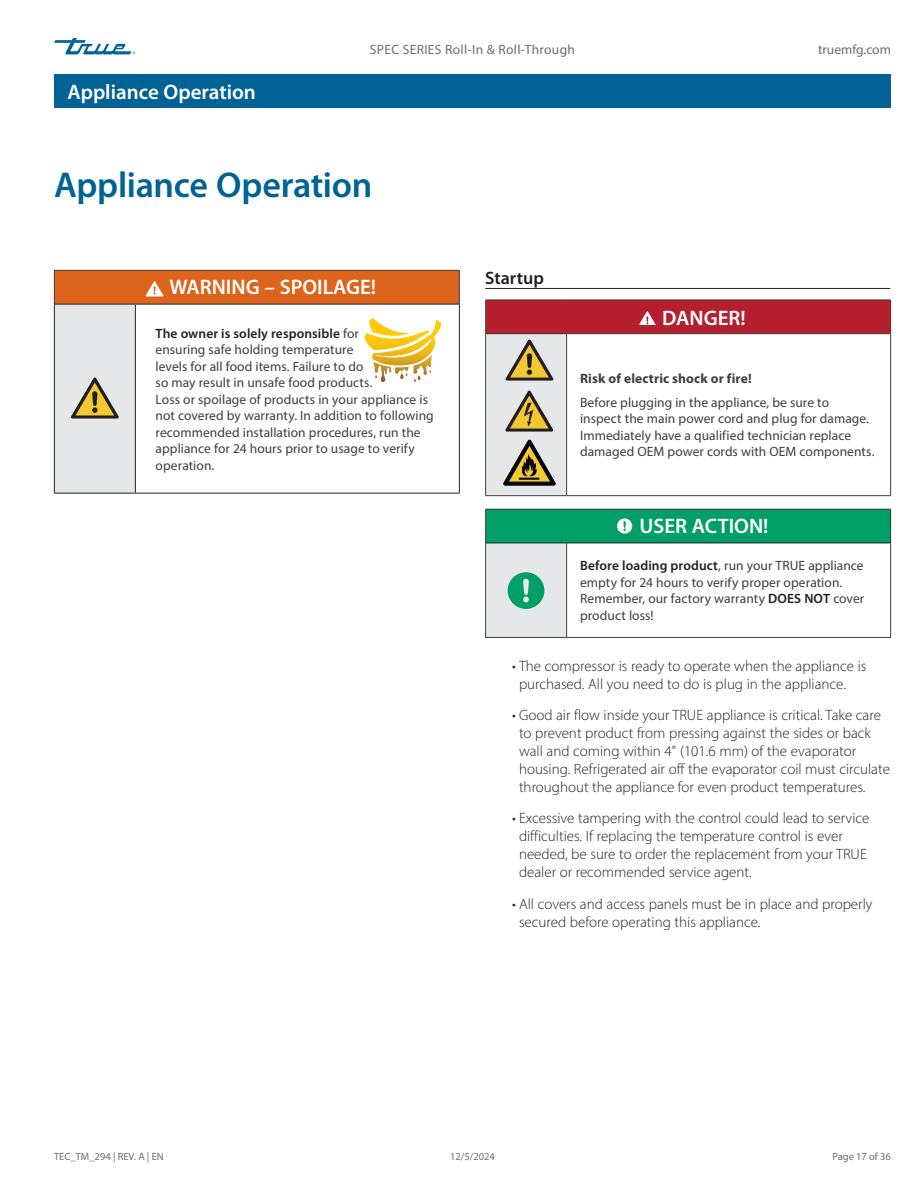
<style>
.page{position:relative;width:918px;height:1188px;background:#fff}
.page>*{position:absolute;margin:0;border:0;box-sizing:border-box;transform-origin:0 0}
.Table_text{font:600 36px "Myriad Pro";letter-spacing:-.01em;color:#016395}
.Table_title_bar{font:600 21px "Myriad Pro";color:#fff}
.Title_bar_Page_header{font:600 21px "Myriad Pro";color:#fff}
.Subhead_underscore_H1{font:600 18px "Myriad Pro";color:#231f20}
.t1{font:300 15px/18px "Myriad Pro";color:#231f20}
.Table_text-2{font:13.5px/16.5px "Myriad Pro";letter-spacing:.005em;color:#3e3e3f}
.t2{font:13.5px "Myriad Pro";letter-spacing:.025em;color:#6c6d70}
.Table_text_BOLD{font:700 13.5px "Myriad Pro";letter-spacing:.01em;color:#3e3e3f}
.t3{font:13.5px "Myriad Pro";color:#6c6d70}
.t4{font:10.5px "Myriad Pro";color:#6c6d70}
.s1{font-weight:600;color:#231f20}
</style>
<div class="page">
<svg style="left:54px;top:38px;width:81px;height:16px"></svg>
<div style="left:54px;top:74px;width:837px;height:34px;background:#016395"></div>
<hr style="left:485px;top:288px;width:405px;height:1px;background:#231f20">
<div style="left:486px;top:300px;width:405px;height:34px;background:#b61f2d"></div>
<div style="left:486px;top:334px;width:81px;height:162px;background:#e6e7e9"></div>
<svg style="left:567px;top:334px;width:324px;height:303px"></svg>
<div style="left:486px;top:509px;width:405px;height:34px;background:#009f68"></div>
<div style="left:486px;top:543px;width:81px;height:94px;background:#e6e7e9"></div>
<hr style="left:485px;top:300px;width:82px;height:1px;background:#3e3e3f">
<hr style="left:485px;top:300px;width:1px;height:33px;background:#3e3e3f">
<hr style="left:567px;top:300px;width:324px;height:1px;background:#3e3e3f">
<hr style="left:890px;top:300px;width:1px;height:33px;background:#3e3e3f">
<hr style="left:485px;top:333px;width:82px;height:1px;background:#3e3e3f">
<hr style="left:485px;top:334px;width:1px;height:161px;background:#3e3e3f">
<hr style="left:567px;top:333px;width:324px;height:1px;background:#3e3e3f">
<hr style="left:566px;top:334px;width:1px;height:161px;background:#3e3e3f">
<hr style="left:890px;top:334px;width:1px;height:161px;background:#3e3e3f">
<hr style="left:485px;top:495px;width:82px;height:1px;background:#3e3e3f">
<hr style="left:567px;top:495px;width:324px;height:1px;background:#3e3e3f">
<hr style="left:485px;top:509px;width:82px;height:1px;background:#3e3e3f">
<hr style="left:485px;top:510px;width:1px;height:33px;background:#3e3e3f">
<hr style="left:567px;top:509px;width:324px;height:1px;background:#3e3e3f">
<hr style="left:890px;top:510px;width:1px;height:33px;background:#3e3e3f">
<hr style="left:485px;top:543px;width:1px;height:94px;background:#3e3e3f">
<hr style="left:566px;top:543px;width:1px;height:94px;background:#3e3e3f">
<hr style="left:890px;top:543px;width:1px;height:94px;background:#3e3e3f">
<hr style="left:485px;top:637px;width:82px;height:1px;background:#3e3e3f">
<hr style="left:567px;top:637px;width:324px;height:1px;background:#3e3e3f">
<hr style="left:486px;top:543px;width:81px;height:1px;background:#231f20">
<hr style="left:567px;top:543px;width:323px;height:1px;background:#231f20">
<svg style="left:639px;top:311px;width:17px;height:14px"></svg>
<svg style="left:506px;top:339px;width:48px;height:42px"></svg>
<svg style="left:505px;top:390px;width:48px;height:42px"></svg>
<svg style="left:504px;top:440px;width:51px;height:45px"></svg>
<svg style="left:617px;top:518px;width:15px;height:16px"></svg>
<svg style="left:508px;top:572px;width:36px;height:37px"></svg>
<div style="left:54px;top:270px;width:405px;height:34px;background:#dc641c"></div>
<div style="left:54px;top:304px;width:81px;height:189px;background:#e6e7e9"></div>
<hr style="left:54px;top:270px;width:81px;height:1px;background:#3e3e3f">
<hr style="left:54px;top:271px;width:1px;height:33px;background:#3e3e3f">
<hr style="left:135px;top:270px;width:325px;height:1px;background:#3e3e3f">
<hr style="left:459px;top:271px;width:1px;height:33px;background:#3e3e3f">
<hr style="left:54px;top:304px;width:81px;height:1px;background:#231f20">
<hr style="left:54px;top:304px;width:1px;height:189px;background:#231f20">
<hr style="left:135px;top:304px;width:325px;height:1px;background:#231f20">
<hr style="left:135px;top:304px;width:1px;height:189px;background:#231f20">
<hr style="left:459px;top:304px;width:1px;height:189px;background:#231f20">
<hr style="left:54px;top:493px;width:81px;height:1px;background:#231f20">
<hr style="left:135px;top:493px;width:325px;height:1px;background:#231f20">
<svg style="left:146px;top:281px;width:18px;height:15px"></svg>
<svg style="left:71px;top:377px;width:48px;height:42px"></svg>
<svg style="left:364px;top:318px;width:77px;height:64px"></svg>
<p class="Title_bar_Page_header" style="left:68px;top:80px;width:190px">Appliance Operation</p>
<p class="t2" style="left:370px;top:42px;width:207px">SPEC SERIES Roll-In &amp; Roll-Through</p>
<p class="Table_text" style="left:54px;top:164px;width:320px">Appliance Operation</p>
<p class="t3" style="left:818px;top:42px;width:74px">truemfg.com</p>
<p class="Table_title_bar" style="left:169px;top:276px;width:208px">WARNING – SPOILAGE!</p>
<p class="Table_text-2" style="left:156px;top:325px;width:280px"><span class="s1">The owner is solely responsible</span> for<br>ensuring safe holding temperature<br>levels for all food items. Failure to do<br>so may result in unsafe food products.<br>Loss or spoilage of products in your appliance is not covered by warranty. In addition to following recommended installation procedures, run the appliance for 24 hours prior to usage to verify operation.</p>
<p class="Subhead_underscore_H1" style="left:485px;top:267px;width:60px">Startup</p>
<p class="Table_title_bar" style="left:662px;top:306px;width:85px">DANGER!</p>
<p class="Table_text_BOLD" style="left:580px;top:370px;width:173px">Risk of electric shock or fire!</p>
<p class="Table_text-2" style="left:580px;top:394px;width:296px">Before plugging in the appliance, be sure to<br>inspect the main power cord and plug for damage.<br>Immediately have a qualified technician replace damaged OEM power cords with OEM components.</p>
<p class="Table_title_bar" style="left:640px;top:515px;width:130px">USER ACTION!</p>
<p class="Table_text-2" style="left:580px;top:558px;width:286px"><span class="s1">Before loading product</span>, run your TRUE appliance empty for 24 hours to verify proper operation.<br>Remember, our factory warranty <span class="s1">DOES NOT</span> cover product loss!</p>
<p class="t1" style="left:519px;top:657px;width:349px;text-indent:-7px">• The compressor is ready to operate when the appliance is purchased. All you need to do is plug in the appliance.</p>
<p class="t1" style="left:519px;top:706px;width:372px;text-indent:-7px">• Good air flow inside your TRUE appliance is critical. Take care to prevent product from pressing against the sides or back wall and coming within 4" (101.6 mm) of the evaporator housing. Refrigerated air off the evaporator coil must circulate throughout the appliance for even product temperatures.</p>
<p class="t1" style="left:519px;top:809px;width:352px;text-indent:-7px">• Excessive tampering with the control could lead to service difficulties. If replacing the temperature control is ever needed, be sure to order the replacement from your TRUE dealer or recommended service agent.</p>
<p class="t1" style="left:519px;top:894px;width:355px;text-indent:-7px">• All covers and access panels must be in place and properly secured before operating this appliance.</p>
<p class="t4" style="left:54px;top:1150px;width:111px">TEC_TM_294 | REV. A | EN</p>
<p class="t4" style="left:450px;top:1150px;width:46px">12/5/2024</p>
<p class="t4" style="left:832px;top:1150px;width:60px">Page 17 of 36</p>
</div>
